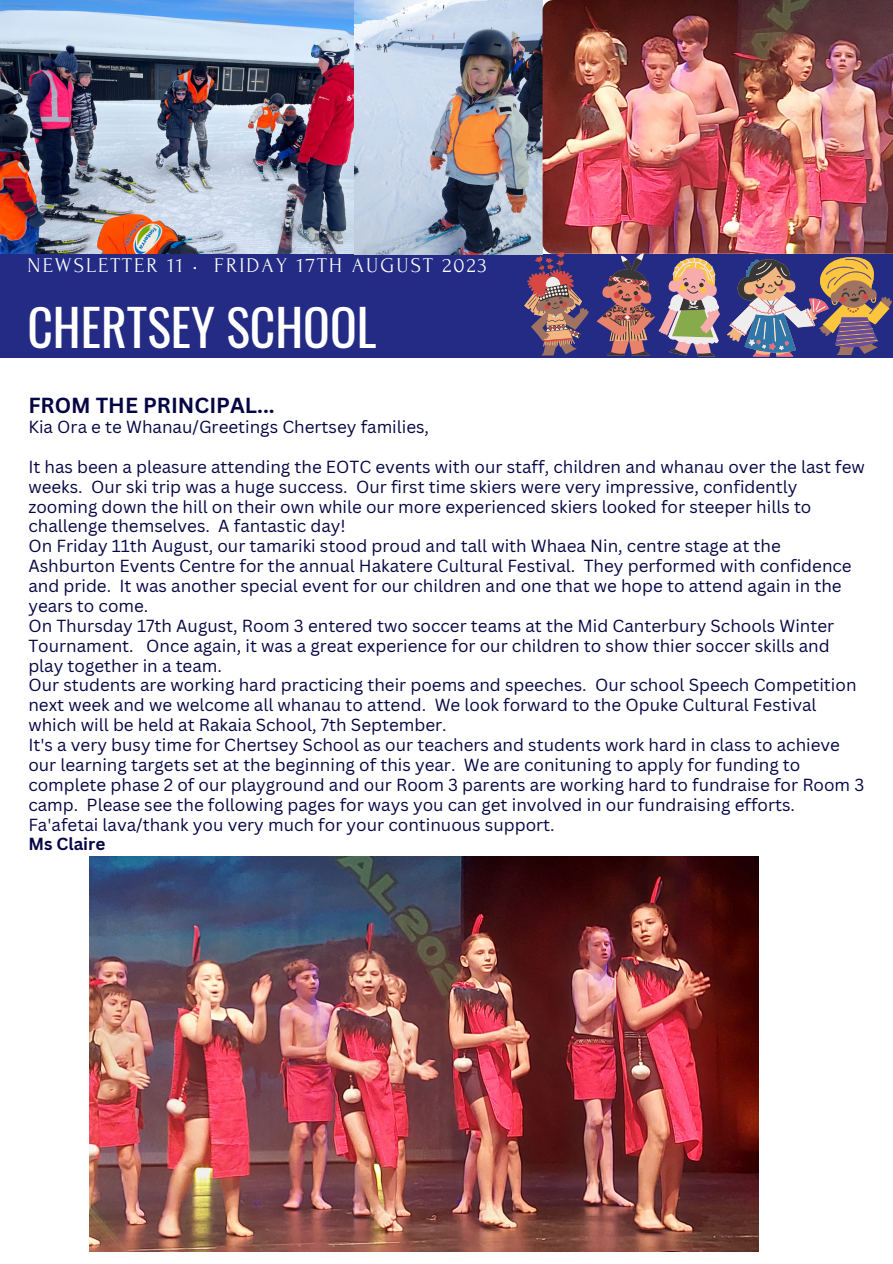
<style>
.page{position:relative;width:893px;height:1264px;background:#fff}
.page>*{position:absolute;margin:0;border:0;box-sizing:border-box;transform-origin:0 0}
.t1{font:49.65px "Oswald";color:#fff}
.t2{font:700 21.15px "Canva Sans";color:#060644}
.t3{font:21px "Forum";letter-spacing:.1em;color:#fff}
.t4{font:16.95px/19.8px "Canva Sans";color:#060644}
.t5{font:700 16.95px "Canva Sans";color:#060644}
</style>
<div class="page">
<img style="left:0;top:0;width:354px;height:254px">
<div style="left:0;top:254px;width:892px;height:103px;background:#232b85"></div>
<img style="left:354px;top:0;width:538px;height:254px">
<svg style="left:524px;top:252px;width:65px;height:103px"></svg>
<svg style="left:596px;top:253px;width:124px;height:103px"></svg>
<svg style="left:727px;top:257px;width:165px;height:99px"></svg>
<img style="left:89px;top:856px;width:669px;height:395px">
<p class="t3" style="left:27px;top:254px;width:461px">NEWSLETTER 11 • FRIDAY 17TH AUGUST 2023</p>
<p class="t1" style="left:27px;top:288px;width:350px">CHERTSEY SCHOOL</p>
<p class="t2" style="left:28px;top:390px;width:248px">FROM THE PRINCIPAL...</p>
<p class="t4" style="left:28px;top:416px;width:402px">Kia Ora e te Whanau/Greetings Chertsey families,</p>
<p class="t4" style="left:28px;top:456px;width:838px">It has been a pleasure attending the EOTC events with our staff, children and whanau over the last few weeks. Our ski trip was a huge success. Our first time skiers were very impressive, confidently zooming down the hill on their own while our more experienced skiers looked for steeper hills to challenge themselves. A fantastic day!</p>
<p class="t4" style="left:28px;top:536px;width:824px">On Friday 11th August, our tamariki stood proud and tall with Whaea Nin, centre stage at the Ashburton Events Centre for the annual Hakatere Cultural Festival. They performed with confidence and pride. It was another special event for our children and one that we hope to attend again in the years to come.</p>
<p class="t4" style="left:28px;top:615px;width:807px">On Thursday 17th August, Room 3 entered two soccer teams at the Mid Canterbury Schools Winter<br>Tournament. Once again, it was a great experience for our children to show thier soccer skills and play together in a team.</p>
<p class="t4" style="left:28px;top:675px;width:829px">Our students are working hard practicing their poems and speeches. Our school Speech Competition next week and we welcome all whanau to attend. We look forward to the Opuke Cultural Festival which will be held at Rakaia School, 7th September.</p>
<p class="t4" style="left:28px;top:734px;width:837px">It's a very busy time for Chertsey School as our teachers and students work hard in class to achieve our learning targets set at the beginning of this year. We are conituning to apply for funding to complete phase 2 of our playground and our Room 3 parents are working hard to fundraise for Room 3 camp. Please see the following pages for ways you can get involved in our fundraising efforts.</p>
<p class="t4" style="left:28px;top:814px;width:528px">Fa'afetai lava/thank you very much for your continuous support.</p>
<p class="t5" style="left:28px;top:832px;width:78px">Ms Claire</p>
</div>
